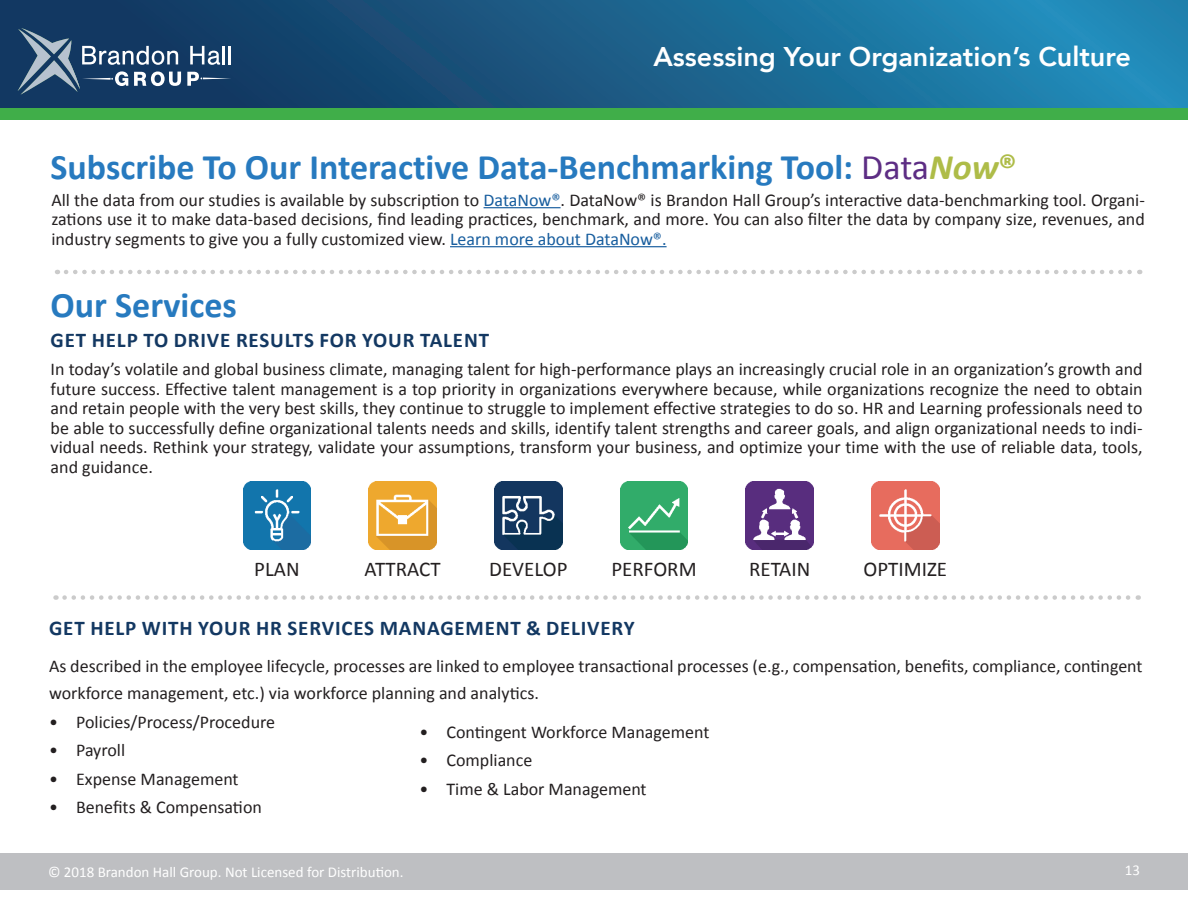
<style>
.page{position:relative;width:1188px;height:918px;background:#fff}
.page>*{position:absolute;margin:0;border:0;box-sizing:border-box;transform-origin:0 0}
.t1{font:700 36px "Calibri";color:#277abf}
.t2{font:800 27px "Avenir";color:#fff}
.t3{font:700 21px "Calibri";letter-spacing:.04em;color:#133862}
.t4{font:21px "Calibri";color:#231f20}
.t5{font:18px/19.5px "Calibri";color:#231f20;text-align:justify}
.t6{font:15px "Calibri";color:#fff}
.s1{font-weight:400;color:#5d2d84}
.s2{font-style:italic;color:#aebc48}
.s3{color:#aebc48}
.s4{color:#175d9e}
</style>
<div class="page">
<svg style="left:0;top:0;width:1188px;height:108px;background:#1a618c"></svg>
<svg style="left:190px;top:46px;width:41px;height:19px"></svg>
<svg style="left:187px;top:72px;width:44px;height:14px"></svg>
<svg style="left:18px;top:28px;width:163px;height:67px;background:#3f5e7f"></svg>
<div style="left:0;top:108px;width:1188px;height:12px;background:#40ae49"></div>
<div style="left:0;top:853px;width:1188px;height:37px;background:#bebfc2"></div>
<svg style="left:65px;top:595px;width:1074px;height:5px"></svg>
<img style="left:243px;top:481px;width:68px;height:68px">
<img style="left:369px;top:481px;width:67px;height:68px">
<img style="left:494px;top:481px;width:68px;height:68px">
<img style="left:620px;top:481px;width:68px;height:68px">
<img style="left:746px;top:481px;width:68px;height:68px">
<img style="left:872px;top:481px;width:67px;height:68px">
<hr style="left:484px;top:207px;width:77px;height:1px;background:#175d9e">
<hr style="left:450px;top:246px;width:217px;height:1px;background:#175d9e">
<svg style="left:66px;top:270px;width:1074px;height:4px"></svg>
<h2 class="t2" style="left:653px;top:36px;width:479px">Assessing Your Organization’s Culture</h2>
<h1 class="t1" style="left:51px;top:145px;width:968px">Subscribe To Our Interactive Data-Benchmarking Tool: <span class="s1">Data</span><span class="s2">Now</span><span class="s3">®</span></h1>
<p class="t5" style="left:51px;top:189px;width:1095px">All the data from our studies is available by subscription to <span class="s4">DataNow®</span>. DataNow® is Brandon Hall Group’s interactive data-benchmarking tool. Organi&shy;zations use it to make data-based decisions, find leading practices, benchmark, and more. You can also filter the data by company size, revenues, and industry segments to give you a fully customized view. <span class="s4">Learn more about DataNow®.</span></p>
<h1 class="t1" style="left:51px;top:283px;width:188px">Our Services</h1>
<p class="t3" style="left:51px;top:327px;width:440px">GET HELP TO DRIVE RESULTS FOR YOUR TALENT</p>
<p class="t5" style="left:51px;top:359px;width:1094px">In today’s volatile and global business climate, managing talent for high-performance plays an increasingly crucial role in an organization’s growth and future success. Effective talent management is a top priority in organizations everywhere because, while organizations recognize the need to obtain and retain people with the very best skills, they continue to struggle to implement effective strategies to do so. HR and Learning professionals need to be able to successfully define organizational talents needs and skills, identify talent strengths and career goals, and align organizational needs to indi&shy;vidual needs. Rethink your strategy, validate your assumptions, transform your business, and optimize your time with the use of reliable data, tools, and guidance.</p>
<p class="t4" style="left:254px;top:556px;width:47px">PLAN</p>
<p class="t4" style="left:365px;top:556px;width:78px">ATTRACT</p>
<p class="t4" style="left:489px;top:556px;width:80px">DEVELOP</p>
<p class="t4" style="left:611px;top:556px;width:87px">PERFORM</p>
<p class="t4" style="left:749px;top:556px;width:63px">RETAIN</p>
<p class="t4" style="left:864px;top:556px;width:85px">OPTIMIZE</p>
<p class="t3" style="left:49px;top:615px;width:587px">GET HELP WITH YOUR HR SERVICES MANAGEMENT &amp; DELIVERY</p>
<p class="t5" style="left:49px;top:652px;width:1095px;line-height:27px">As described in the employee lifecycle, processes are linked to employee transactional processes (e.g., compensation, benefits, compliance, contingent workforce management, etc.) via workforce planning and analytics.</p>
<p class="t5" style="left:49px;top:711px;width:228px">• Policies/Process/Procedure</p>
<p class="t5" style="left:49px;top:740px;width:78px">• Payroll</p>
<p class="t5" style="left:49px;top:768px;width:191px">• Expense Management</p>
<p class="t5" style="left:49px;top:797px;width:214px">• Benefits &amp; Compensation</p>
<p class="t5" style="left:420px;top:721px;width:292px">• Contingent Workforce Management</p>
<p class="t5" style="left:420px;top:749px;width:114px">• Compliance</p>
<p class="t5" style="left:420px;top:778px;width:229px">• Time &amp; Labor Management</p>
<p class="t6" style="left:48px;top:863px;width:357px">© 2018 Brandon Hall Group. Not Licensed for Distribution.</p>
<p class="t6" style="left:1125px;top:861px;width:17px">13</p>
</div>
